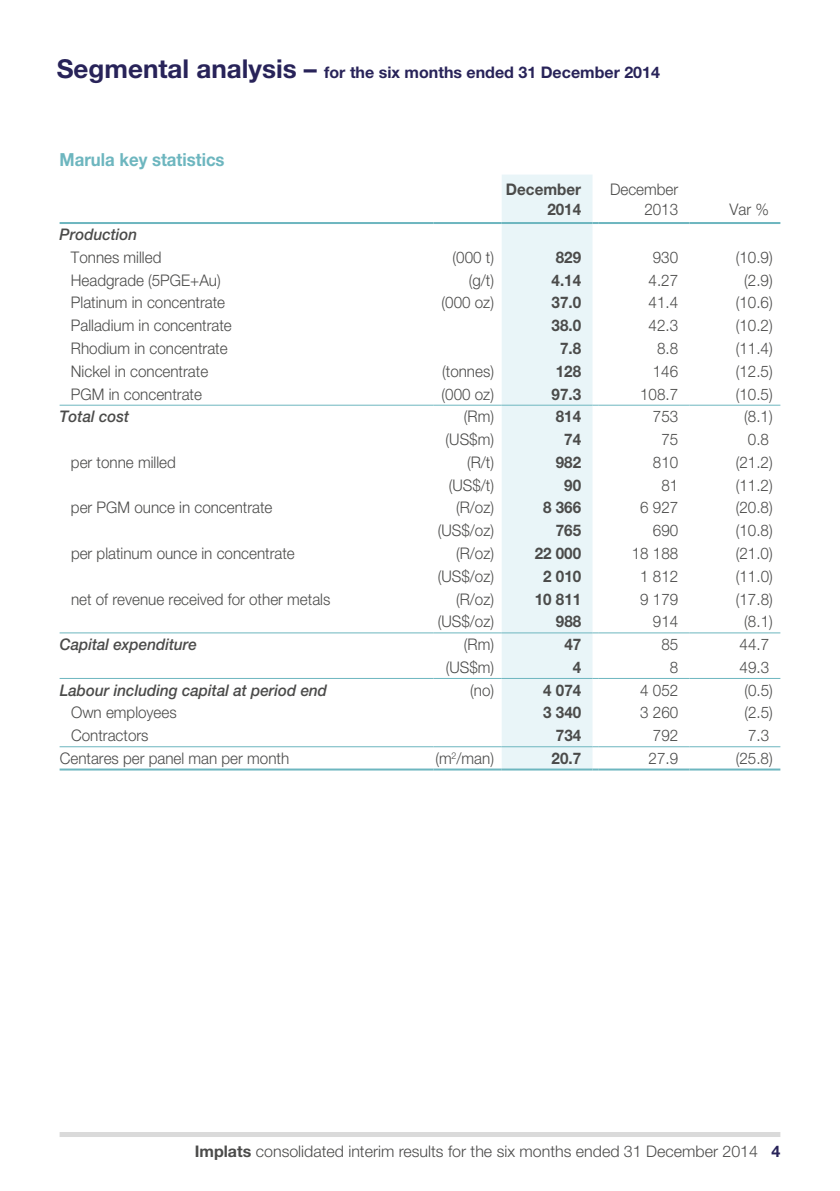
<style>
.page{position:relative;width:840px;height:1191px;background:#fff}
.page>*{position:absolute;margin:0;border:0;box-sizing:border-box;transform-origin:0 0}
.t1{font:700 18px "Helvetica Neue LT Std";color:#6db6bf;scale:.93 1}
.t2{font:300 16px/20px "Helvetica Neue LT Std";color:#4b4b4a;text-align:right;scale:.95 1}
.t3{font:700 16px/20px "Helvetica Neue LT Std";color:#4b4b4a;text-align:right;scale:.95 1}
.t4{font:italic 500 16px "Helvetica Neue LT Std";color:#4b4b4a;scale:.95 1}
.t5{font:300 16px "Helvetica Neue LT Std";color:#4b4b4a}
.t6{font:700 16px "Helvetica Neue LT Std";color:#282359}
.s1{font-size:26px}
.s2{font-weight:700}
.s3{font-weight:700;color:#282359}
</style>
<div class="page">
<div style="left:60px;top:1132px;width:720px;height:5px;background:#dadada"></div>
<svg style="left:501px;top:175px;width:91px;height:593px;fill:#e9f5f8"></svg>
<hr style="left:60px;top:222px;width:373px;height:2px;background:#6db6bf">
<hr style="left:433px;top:222px;width:68px;height:2px;background:#6db6bf">
<hr style="left:501px;top:222px;width:91px;height:2px;background:#6db6bf">
<svg style="left:592px;top:222px;width:6px;height:2px"></svg>
<hr style="left:598px;top:222px;width:91px;height:2px;background:#6db6bf">
<hr style="left:689px;top:222px;width:91px;height:2px;background:#6db6bf">
<hr style="left:60px;top:768px;width:373px;height:2px;background:#6db6bf">
<hr style="left:433px;top:768px;width:68px;height:2px;background:#6db6bf">
<hr style="left:501px;top:768px;width:91px;height:2px;background:#6db6bf">
<svg style="left:592px;top:768px;width:6px;height:2px"></svg>
<hr style="left:598px;top:768px;width:91px;height:2px;background:#6db6bf">
<hr style="left:689px;top:768px;width:91px;height:2px;background:#6db6bf">
<hr style="left:60px;top:746px;width:373px;height:1px;background:#6db6bf">
<hr style="left:433px;top:746px;width:68px;height:1px;background:#6db6bf">
<hr style="left:501px;top:746px;width:91px;height:1px;background:#6db6bf">
<hr style="left:598px;top:746px;width:91px;height:1px;background:#6db6bf">
<hr style="left:689px;top:746px;width:91px;height:1px;background:#6db6bf">
<hr style="left:60px;top:678px;width:373px;height:1px;background:#6db6bf">
<hr style="left:433px;top:678px;width:68px;height:1px;background:#6db6bf">
<hr style="left:501px;top:678px;width:91px;height:1px;background:#6db6bf">
<hr style="left:598px;top:678px;width:91px;height:1px;background:#6db6bf">
<hr style="left:689px;top:678px;width:91px;height:1px;background:#6db6bf">
<hr style="left:60px;top:405px;width:373px;height:1px;background:#6db6bf">
<hr style="left:433px;top:405px;width:68px;height:1px;background:#6db6bf">
<hr style="left:501px;top:405px;width:91px;height:1px;background:#6db6bf">
<hr style="left:598px;top:405px;width:91px;height:1px;background:#6db6bf">
<hr style="left:689px;top:405px;width:91px;height:1px;background:#6db6bf">
<hr style="left:60px;top:632px;width:373px;height:1px;background:#6db6bf">
<hr style="left:433px;top:632px;width:68px;height:1px;background:#6db6bf">
<hr style="left:501px;top:632px;width:91px;height:1px;background:#6db6bf">
<hr style="left:598px;top:632px;width:91px;height:1px;background:#6db6bf">
<hr style="left:689px;top:632px;width:91px;height:1px;background:#6db6bf">
<p class="t6" style="left:57px;top:62px;width:604px"><span class="s1">Segmental analysis –</span> for the six months ended 31 December 2014</p>
<p class="t1" style="left:60px;top:148px;width:179px">Marula key statistics</p>
<p class="t3" style="left:505px;top:178px;width:81px">December<br>2014</p>
<p class="t2" style="left:609px;top:178px;width:73px">December<br>2013</p>
<p class="t2" style="left:729px;top:198px;width:43px">Var %</p>
<p class="t4" style="left:60px;top:225px;width:83px">Production</p>
<p class="t2" style="left:71px;top:247px;width:97px">Tonnes milled</p>
<p class="t2" style="left:452px;top:247px;width:45px">(000 t)</p>
<p class="t3" style="left:555px;top:247px;width:28px">829</p>
<p class="t2" style="left:652px;top:247px;width:28px">930</p>
<p class="t2" style="left:735px;top:247px;width:40px">(10.9)</p>
<p class="t2" style="left:71px;top:270px;width:159px">Headgrade (5PGE+Au)</p>
<p class="t2" style="left:468px;top:270px;width:28px">(g/t)</p>
<p class="t3" style="left:551px;top:270px;width:33px">4.14</p>
<p class="t2" style="left:648px;top:270px;width:33px">4.27</p>
<p class="t2" style="left:743px;top:270px;width:31px">(2.9)</p>
<p class="t2" style="left:71px;top:292px;width:164px">Platinum in concentrate</p>
<p class="t2" style="left:441px;top:292px;width:57px">(000 oz)</p>
<p class="t3" style="left:551px;top:292px;width:33px">37.0</p>
<p class="t2" style="left:648px;top:292px;width:33px">41.4</p>
<p class="t2" style="left:735px;top:292px;width:40px">(10.6)</p>
<p class="t2" style="left:71px;top:315px;width:171px">Palladium in concentrate</p>
<p class="t3" style="left:551px;top:315px;width:33px">38.0</p>
<p class="t2" style="left:648px;top:315px;width:33px">42.3</p>
<p class="t2" style="left:735px;top:315px;width:40px">(10.2)</p>
<p class="t2" style="left:71px;top:338px;width:166px">Rhodium in concentrate</p>
<p class="t3" style="left:559px;top:338px;width:24px">7.8</p>
<p class="t2" style="left:656px;top:338px;width:24px">8.8</p>
<p class="t2" style="left:735px;top:338px;width:40px">(11.4)</p>
<p class="t2" style="left:71px;top:361px;width:146px">Nickel in concentrate</p>
<p class="t2" style="left:442px;top:361px;width:56px">(tonnes)</p>
<p class="t3" style="left:555px;top:361px;width:28px">128</p>
<p class="t2" style="left:652px;top:361px;width:28px">146</p>
<p class="t2" style="left:735px;top:361px;width:40px">(12.5)</p>
<p class="t2" style="left:71px;top:383px;width:139px">PGM in concentrate</p>
<p class="t2" style="left:441px;top:383px;width:57px">(000 oz)</p>
<p class="t3" style="left:551px;top:383px;width:33px">97.3</p>
<p class="t2" style="left:639px;top:383px;width:42px">108.7</p>
<p class="t2" style="left:735px;top:383px;width:40px">(10.5)</p>
<p class="t4" style="left:60px;top:407px;width:75px">Total cost</p>
<p class="t2" style="left:463px;top:406px;width:33px">(Rm)</p>
<p class="t3" style="left:555px;top:406px;width:28px">814</p>
<p class="t2" style="left:652px;top:406px;width:28px">753</p>
<p class="t2" style="left:743px;top:406px;width:31px">(8.1)</p>
<p class="t2" style="left:445px;top:429px;width:52px">(US$m)</p>
<p class="t3" style="left:564px;top:429px;width:19px">74</p>
<p class="t2" style="left:661px;top:429px;width:19px">75</p>
<p class="t2" style="left:747px;top:429px;width:24px">0.8</p>
<p class="t2" style="left:71px;top:452px;width:112px">per tonne milled</p>
<p class="t2" style="left:466px;top:452px;width:30px">(R/t)</p>
<p class="t3" style="left:555px;top:452px;width:28px">982</p>
<p class="t2" style="left:652px;top:452px;width:28px">810</p>
<p class="t2" style="left:735px;top:452px;width:40px">(21.2)</p>
<p class="t2" style="left:448px;top:474px;width:49px">(US$/t)</p>
<p class="t3" style="left:564px;top:474px;width:19px">90</p>
<p class="t2" style="left:661px;top:474px;width:19px">81</p>
<p class="t2" style="left:735px;top:474px;width:40px">(11.2)</p>
<p class="t2" style="left:71px;top:497px;width:213px">per PGM ounce in concentrate</p>
<p class="t2" style="left:456px;top:497px;width:42px">(R/oz)</p>
<p class="t3" style="left:543px;top:497px;width:42px">8 366</p>
<p class="t2" style="left:639px;top:497px;width:42px">6 927</p>
<p class="t2" style="left:735px;top:497px;width:40px">(20.8)</p>
<p class="t2" style="left:437px;top:520px;width:61px">(US$/oz)</p>
<p class="t3" style="left:555px;top:520px;width:28px">765</p>
<p class="t2" style="left:652px;top:520px;width:28px">690</p>
<p class="t2" style="left:735px;top:520px;width:40px">(10.8)</p>
<p class="t2" style="left:71px;top:543px;width:237px">per platinum ounce in concentrate</p>
<p class="t2" style="left:456px;top:543px;width:42px">(R/oz)</p>
<p class="t3" style="left:534px;top:543px;width:50px">22 000</p>
<p class="t2" style="left:631px;top:543px;width:50px">18 188</p>
<p class="t2" style="left:735px;top:543px;width:40px">(21.0)</p>
<p class="t2" style="left:437px;top:566px;width:61px">(US$/oz)</p>
<p class="t3" style="left:543px;top:566px;width:42px">2 010</p>
<p class="t2" style="left:640px;top:566px;width:42px">1 812</p>
<p class="t2" style="left:735px;top:566px;width:40px">(11.0)</p>
<p class="t2" style="left:71px;top:588px;width:274px">net of revenue received for other metals</p>
<p class="t2" style="left:456px;top:588px;width:42px">(R/oz)</p>
<p class="t3" style="left:534px;top:588px;width:50px">10 811</p>
<p class="t2" style="left:640px;top:588px;width:42px">9 179</p>
<p class="t2" style="left:735px;top:588px;width:40px">(17.8)</p>
<p class="t2" style="left:437px;top:611px;width:61px">(US$/oz)</p>
<p class="t3" style="left:555px;top:611px;width:28px">988</p>
<p class="t2" style="left:652px;top:611px;width:28px">914</p>
<p class="t2" style="left:743px;top:611px;width:31px">(8.1)</p>
<p class="t4" style="left:60px;top:635px;width:146px">Capital expenditure</p>
<p class="t2" style="left:463px;top:634px;width:33px">(Rm)</p>
<p class="t3" style="left:564px;top:634px;width:19px">47</p>
<p class="t2" style="left:661px;top:634px;width:19px">85</p>
<p class="t2" style="left:739px;top:634px;width:33px">44.7</p>
<p class="t2" style="left:445px;top:657px;width:52px">(US$m)</p>
<p class="t3" style="left:572px;top:657px;width:10px">4</p>
<p class="t2" style="left:669px;top:657px;width:10px">8</p>
<p class="t2" style="left:739px;top:657px;width:33px">49.3</p>
<p class="t4" style="left:60px;top:680px;width:283px">Labour including capital at period end</p>
<p class="t2" style="left:470px;top:679px;width:27px">(no)</p>
<p class="t3" style="left:543px;top:679px;width:42px">4 074</p>
<p class="t2" style="left:640px;top:679px;width:42px">4 052</p>
<p class="t2" style="left:744px;top:679px;width:31px">(0.5)</p>
<p class="t2" style="left:71px;top:702px;width:113px">Own employees</p>
<p class="t3" style="left:543px;top:702px;width:42px">3 340</p>
<p class="t2" style="left:640px;top:702px;width:42px">3 260</p>
<p class="t2" style="left:744px;top:702px;width:31px">(2.5)</p>
<p class="t2" style="left:71px;top:725px;width:83px">Contractors</p>
<p class="t3" style="left:555px;top:725px;width:28px">734</p>
<p class="t2" style="left:652px;top:725px;width:28px">792</p>
<p class="t2" style="left:747px;top:725px;width:24px">7.3</p>
<p class="t2" style="left:60px;top:748px;width:243px">Centares per panel man per month</p>
<p class="t2" style="left:435px;top:748px;width:63px">(m<sup>2</sup>/man)</p>
<p class="t3" style="left:551px;top:748px;width:33px">20.7</p>
<p class="t2" style="left:648px;top:748px;width:33px">27.9</p>
<p class="t2" style="left:735px;top:748px;width:40px">(25.8)</p>
<p class="t5" style="left:195px;top:1141px;width:586px"><span class="s2">Implats</span> consolidated interim results for the six months ended 31 December 2014 <span class="s3">4</span></p>
</div>
